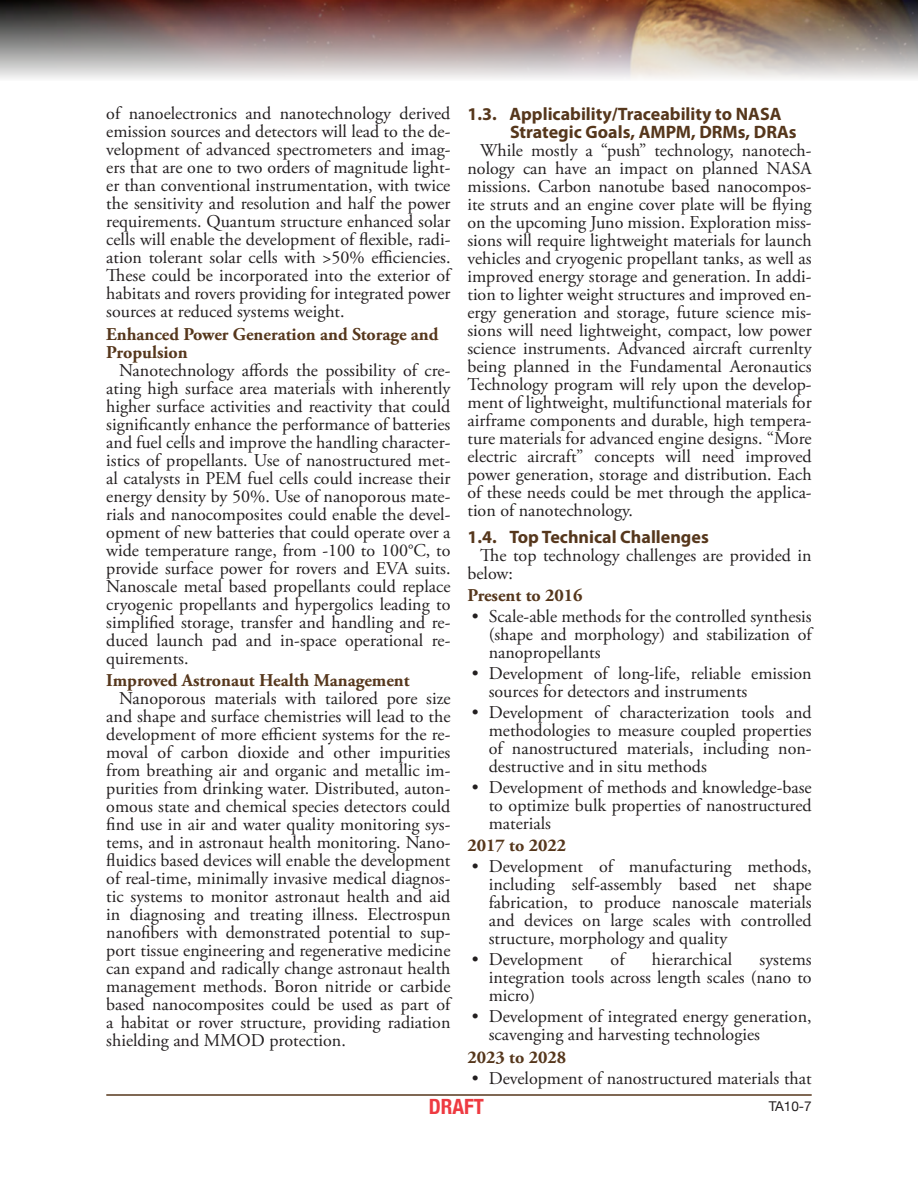
<style>
.page{position:relative;width:918px;height:1188px;background:#fff}
.page>*{position:absolute;margin:0;border:0;box-sizing:border-box;transform-origin:0 0}
.t1{font:700 condensed 21px "Helvetica Neue";color:#ee3a41}
.t2{font:18px/18px "Adobe Garamond Pro";color:#231f20;text-align:justify}
.t3{font:700 18px/18px "Adobe Garamond Pro";color:#56371c}
.t4{font:700 18px/18px "Myriad Pro";color:#56371c}
.t5{font:13.5px "Helvetica Neue";color:#231f20}
</style>
<div class="page">
<img style="left:0;top:0;width:918px;height:79px">
<hr style="left:106px;top:1094px;width:706px;height:2px;background:#56371c">
<p class="t2" style="left:106px;top:105px;width:346px">of nanoelectronics and nanotechnology derived emission sources and detectors will lead to the de&shy;velopment of advanced spectrometers and imag&shy;ers that are one to two orders of magnitude light&shy;er than conventional instrumentation, with twice the sensitivity and resolution and half the power requirements. Quantum structure enhanced solar cells will enable the development of flexible, radi&shy;ation tolerant solar cells with &gt;50% efficiencies.<br>These could be incorporated into the exterior of habitats and rovers providing for integrated power sources at reduced systems weight.</p>
<p class="t3" style="left:106px;top:325px;width:334px">Enhanced Power Generation and Storage and<br>Propulsion</p>
<p class="t2" style="left:106px;top:362px;width:346px;text-indent:13px">Nanotechnology affords the possibility of cre&shy;ating high surface area materials with inherently higher surface activities and reactivity that could significantly enhance the performance of batteries and fuel cells and improve the handling character&shy;istics of propellants. Use of nanostructured met&shy;al catalysts in PEM fuel cells could increase their energy density by 50%. Use of nanoporous mate&shy;rials and nanocomposites could enable the devel&shy;opment of new batteries that could operate over a wide temperature range, from -100 to 100°C, to provide surface power for rovers and EVA suits.<br>Nanoscale metal based propellants could replace cryogenic propellants and hypergolics leading to simplified storage, transfer and handling and re&shy;duced launch pad and in-space operational re&shy;quirements.</p>
<p class="t3" style="left:106px;top:671px;width:305px">Improved Astronaut Health Management</p>
<p class="t2" style="left:106px;top:690px;width:346px;text-indent:13px">Nanoporous materials with tailored pore size and shape and surface chemistries will lead to the development of more efficient systems for the re&shy;moval of carbon dioxide and other impurities from breathing air and organic and metallic im&shy;purities from drinking water. Distributed, auton&shy;omous state and chemical species detectors could find use in air and water quality monitoring sys&shy;tems, and in astronaut health monitoring. Nano&shy;fluidics based devices will enable the development of real-time, minimally invasive medical diagnos&shy;tic systems to monitor astronaut health and aid in diagnosing and treating illness. Electrospun nanofibers with demonstrated potential to sup&shy;port tissue engineering and regenerative medicine can expand and radically change astronaut health management methods. Boron nitride or carbide based nanocomposites could be used as part of a habitat or rover structure, providing radiation shielding and MMOD protection.</p>
<p class="t4" style="left:510px;top:104px;width:272px;text-indent:-43px">1.3. Applicability/Traceability to NASA<br>Strategic Goals, AM PM, DRM</p>
<p class="t4" style="left:738px;top:122px;width:29px">s, DRA</p>
<p class="t4" style="left:789px;top:122px;width:9px">s</p>
<p class="t2" style="left:468px;top:142px;width:346px;text-indent:13px">While mostly a “push” technology, nanotech&shy;nology can have an impact on planned NASA missions. Carbon nanotube based nanocompos&shy;ite struts and an engine cover plate will be flying on the upcoming Juno mission. Exploration miss&shy;sions will require lightweight materials for launch vehicles and cryogenic propellant tanks, as well as improved energy storage and generation. In addi&shy;tion to lighter weight structures and improved en&shy;ergy generation and storage, future science mis&shy;sions will need lightweight, compact, low power science instruments. Advanced aircraft currenlty being planned in the Fundamental Aeronautics Technology program will rely upon the develop&shy;ment of lightweight, multifunctional materials for airframe components and durable, high tempera&shy;ture materials for advanced engine designs. “More electric aircraft” concepts will need improved power generation, storage and distribution. Each of these needs could be met through the applica&shy;tion of nanotechnology.</p>
<p class="t4" style="left:468px;top:527px;width:243px">1.4. Top Technical Challenges</p>
<p class="t2" style="left:467px;top:547px;width:346px;text-indent:13px">The top technology challenges are provided in below:</p>
<p class="t3" style="left:467px;top:587px;width:117px">Present to 2016</p>
<p class="t2" style="left:489px;top:608px;width:324px;text-indent:-17px">• Scale-able methods for the controlled synthesis (shape and morphology) and stabilization of nanopropellants</p>
<p class="t2" style="left:489px;top:665px;width:324px;text-indent:-17px">• Development of long-life, reliable emission sources for detectors and instruments</p>
<p class="t2" style="left:489px;top:704px;width:324px;text-indent:-17px">• Development of characterization tools and methodologies to measure coupled properties of nanostructured materials, including non&shy;destructive and in situ methods</p>
<p class="t2" style="left:489px;top:779px;width:324px;text-indent:-17px">• Development of methods and knowledge-base to optimize bulk properties of nanostructured materials</p>
<p class="t3" style="left:467px;top:837px;width:100px">2017 to 2022</p>
<p class="t2" style="left:489px;top:858px;width:324px;text-indent:-17px">• Development of manufacturing methods, including self-assembly based net shape fabrication, to produce nanoscale materials and devices on large scales with controlled structure, morphology and quality</p>
<p class="t2" style="left:472px;top:951px;width:113px">• Development</p>
<p class="t2" style="left:611px;top:951px;width:15px">of</p>
<p class="t2" style="left:652px;top:951px;width:82px">hierarchical</p>
<p class="t2" style="left:489px;top:951px;width:324px;text-indent:271px">systems integration tools across length scales (nano to micro)</p>
<p class="t2" style="left:489px;top:1008px;width:324px;text-indent:-17px">• Development of integrated energy generation, scavenging and harvesting technologies</p>
<p class="t3" style="left:467px;top:1048px;width:100px">2023 to 2028</p>
<p class="t2" style="left:472px;top:1070px;width:341px">• Development of nanostructured materials that</p>
<p class="t1" style="left:429px;top:1094px;width:57px">DRAFT</p>
<p class="t5" style="left:769px;top:1098px;width:45px">TA10-7</p>
</div>
